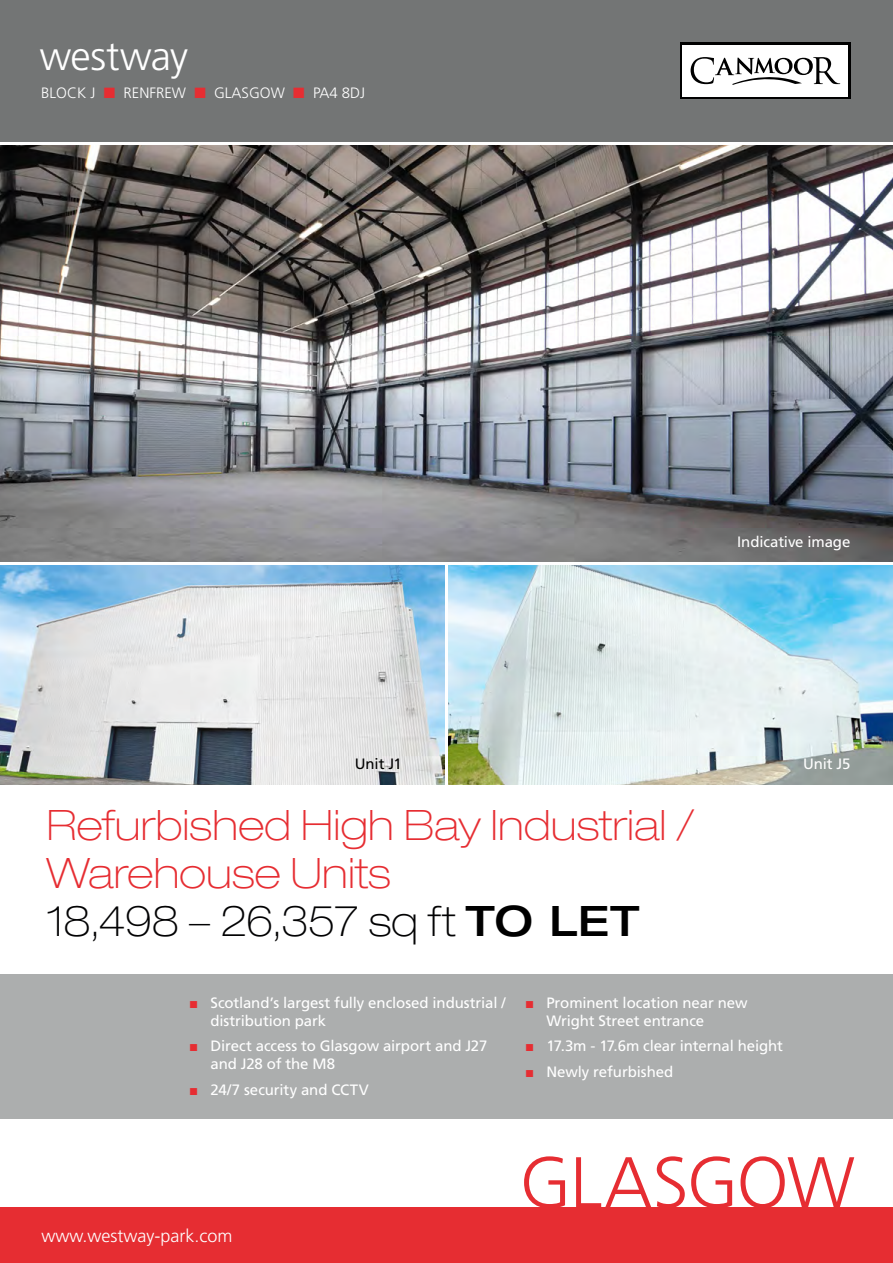
<style>
.page{position:relative;width:893px;height:1263px;background:#fff}
.page>*{position:absolute;margin:0;border:0;box-sizing:border-box;transform-origin:0 0}
.t1{font:300 72px "Frutiger LT Std";letter-spacing:-.02em;color:#e62d32}
.t2{font:100 expanded 42px/48px "Helvetica Neue LT Pro";letter-spacing:.005em;color:#e62d32}
.t3{font:300 40.5px "Frutiger LT Std";letter-spacing:-.015em;color:#fff}
.t4{font:300 18px "Frutiger LT Std";color:#fff}
.t5{font:15px/18px "Frutiger LT Std";letter-spacing:-.01em;color:#fff}
.t6{font:300 15px "Frutiger LT Std";color:#fff}
.t7{font:15px "Frutiger LT Std";letter-spacing:-.01em;color:#000}
.s1{color:#e62d32}
.s2{color:#020203}
.s3{font-weight:500;color:#000}
.s4{font-family:"Arial";color:#e62d32}
</style>
<div class="page">
<img style="left:0;top:146px;width:893px;height:416px">
<img style="left:0;top:566px;width:444px;height:218px">
<img style="left:449px;top:566px;width:444px;height:218px">
<div style="left:0;top:1207px;width:893px;height:56px;background:#e62d32"></div>
<div style="left:0;top:974px;width:893px;height:144px;background:#acaeae"></div>
<div style="left:0;top:0;width:893px;height:141px;background:#737575"></div>
<div style="left:680px;top:43px;width:170px;height:56px;background:#000"></div>
<div style="left:682px;top:45px;width:166px;height:52px;background:#fff"></div>
<svg style="left:691px;top:57px;width:149px;height:28px"></svg>
<h3 class="t3" style="left:40px;top:33px;width:150px">westway</h3>
<p class="t6" style="left:41px;top:85px;width:326px">BLOCK J <span class="s1">■</span> RENFREW <span class="s1">■</span> GLASGOW <span class="s1">■</span> PA4 8DJ</p>
<p class="t5" style="left:737px;top:532px;width:115px">Indicative image</p>
<p class="t7" style="left:355px;top:755px;width:48px">Unit J1</p>
<p class="t5" style="left:803px;top:755px;width:49px">Unit J5</p>
<h2 class="t2" style="left:47px;top:800px;width:648px">Refurbished High Bay Industrial /<br>Warehouse Units<br><span class="s2">18,498 – 26,357 sq ft</span> <span class="s3">TO LET</span></h2>
<p class="t5" style="left:210px;top:994px;width:297px;text-indent:-21px"><span class="s4">■</span> Scotland’s largest fully enclosed industrial / distribution park</p>
<p class="t5" style="left:210px;top:1037px;width:278px;text-indent:-21px"><span class="s4">■</span> Direct access to Glasgow airport and J27 and J28 of the M8</p>
<p class="t5" style="left:189px;top:1080px;width:181px"><span class="s4">■</span> 24/7 security and CCTV</p>
<p class="t5" style="left:546px;top:994px;width:203px;text-indent:-21px"><span class="s4">■</span> Prominent location near new<br>Wright Street entrance</p>
<p class="t5" style="left:525px;top:1037px;width:259px"><span class="s4">■</span> 17.3m - 17.6m clear internal height</p>
<p class="t5" style="left:525px;top:1062px;width:150px"><span class="s4">■</span> Newly refurbished</p>
<p class="t4" style="left:41px;top:1225px;width:193px">www.westway-park.com</p>
<h1 class="t1" style="left:519px;top:1142px;width:337px">GLASGOW</h1>
</div>
